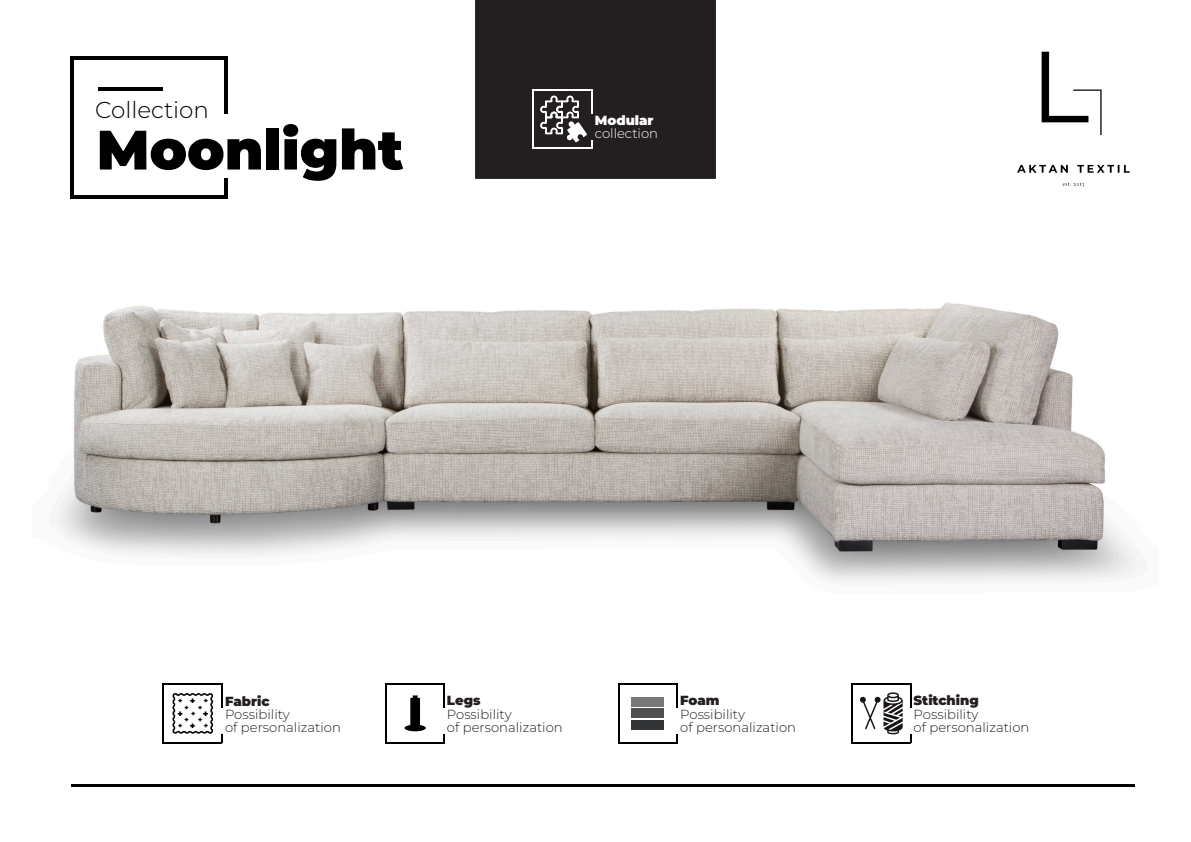
<style>
.page{position:relative;width:1191px;height:842px;background:#fff}
.page>*{position:absolute;margin:0;border:0;box-sizing:border-box;transform-origin:0 0}
.t1{font:900 55.4px "Montserrat";color:#000001}
.t2{font:300 23px "Montserrat";color:#000001}
.t3{font:300 13.2px/13.2px "Montserrat";color:#231f20}
.t4{font:900 13.2px "Montserrat";color:#231f20}
.t5{font:300 13.2px "Montserrat";color:#fff}
.t6{font:900 13.2px "Montserrat";color:#fff}
.t7{font:900 9.2px "Montserrat";color:#000001}
.t8{font:900 7px "Montserrat";color:#000001}
</style>
<div class="page">
<hr style="left:71px;top:57px;width:155px;height:3px;background:#000001">
<hr style="left:71px;top:195px;width:155px;height:4px;background:#000001">
<hr style="left:71px;top:58px;width:3px;height:141px;background:#000001">
<hr style="left:224px;top:57px;width:4px;height:57px;background:#000001">
<hr style="left:224px;top:178px;width:4px;height:21px;background:#000001">
<hr style="left:98px;top:87px;width:65px;height:3px;background:#000001">
<div style="left:475px;top:0;width:240px;height:179px;background:#231f20;border:1px solid #231f20"></div>
<hr style="left:533px;top:89px;width:59px;height:1px;background:#fff">
<hr style="left:533px;top:148px;width:59px;height:1px;background:#fff">
<hr style="left:533px;top:90px;width:1px;height:59px;background:#fff">
<svg style="left:540px;top:90px;width:52px;height:58px"></svg>
<hr style="left:385px;top:683px;width:59px;height:2px;background:#000001">
<hr style="left:385px;top:742px;width:59px;height:1px;background:#000001">
<hr style="left:385px;top:684px;width:1px;height:59px;background:#000001">
<svg style="left:444px;top:683px;width:1px;height:25px"></svg>
<hr style="left:163px;top:683px;width:59px;height:2px;background:#000001">
<hr style="left:163px;top:742px;width:59px;height:1px;background:#000001">
<hr style="left:163px;top:684px;width:1px;height:59px;background:#000001">
<hr style="left:221px;top:683px;width:2px;height:25px;background:#000001">
<svg style="left:221px;top:735px;width:2px;height:8px"></svg>
<hr style="left:618px;top:683px;width:59px;height:2px;background:#000001">
<hr style="left:618px;top:742px;width:59px;height:1px;background:#000001">
<hr style="left:618px;top:684px;width:1px;height:59px;background:#000001">
<hr style="left:676px;top:683px;width:2px;height:25px;background:#000001">
<svg style="left:676px;top:735px;width:2px;height:8px"></svg>
<div style="left:404px;top:725px;width:22px;height:6px;background:#000001;border-radius:50%"></div>
<svg style="left:410px;top:695px;width:10px;height:30px"></svg>
<svg style="left:172px;top:693px;width:41px;height:41px"></svg>
<div style="left:632px;top:697px;width:32px;height:10px;background:#767879"></div>
<div style="left:632px;top:708px;width:32px;height:10px;background:#4f5051"></div>
<div style="left:632px;top:720px;width:32px;height:10px;background:#313335"></div>
<hr style="left:851px;top:683px;width:59px;height:2px;background:#000001">
<hr style="left:851px;top:742px;width:59px;height:1px;background:#000001">
<hr style="left:851px;top:684px;width:1px;height:59px;background:#000001">
<svg style="left:910px;top:683px;width:1px;height:25px"></svg>
<svg style="left:860px;top:692px;width:42px;height:42px"></svg>
<img style="left:56px;top:302px;width:1081px;height:280px">
<hr style="left:71px;top:784px;width:1063px;height:2px;background:#000001">
<img style="left:1017px;top:51px;width:113px;height:136px">
<h2 class="t2" style="left:95px;top:95px;width:115px">Collection</h2>
<h1 class="t1" style="left:97px;top:116px;width:308px">Moonlight</h1>
<p class="t6" style="left:595px;top:112px;width:60px">Modular</p>
<p class="t5" style="left:595px;top:125px;width:65px">collection</p>
<p class="t7" style="left:190px;top:695px;width:7px">+</p>
<p class="t7" style="left:190px;top:720px;width:7px">+</p>
<p class="t8" style="left:204px;top:696px;width:6px">+</p>
<p class="t8" style="left:178px;top:696px;width:6px">+</p>
<p class="t8" style="left:178px;top:721px;width:6px">+</p>
<p class="t8" style="left:204px;top:721px;width:6px">+</p>
<p class="t8" style="left:184px;top:703px;width:6px">+</p>
<p class="t8" style="left:198px;top:703px;width:6px">+</p>
<p class="t8" style="left:184px;top:715px;width:6px">+</p>
<p class="t8" style="left:198px;top:715px;width:6px">+</p>
<p class="t7" style="left:177px;top:708px;width:7px">+</p>
<p class="t7" style="left:203px;top:708px;width:7px">+</p>
<p class="t8" style="left:191px;top:709px;width:6px">+</p>
<p class="t4" style="left:225px;top:693px;width:46px">Fabric</p>
<p class="t3" style="left:225px;top:708px;width:117px">Possibility<br>of personalization</p>
<p class="t4" style="left:447px;top:693px;width:35px">Legs</p>
<p class="t3" style="left:447px;top:707px;width:117px">Possibility<br>of personalization</p>
<p class="t4" style="left:680px;top:693px;width:41px">Foam</p>
<p class="t3" style="left:680px;top:707px;width:117px">Possibility<br>of personalization</p>
<p class="t4" style="left:913px;top:693px;width:67px">Stitching</p>
<p class="t3" style="left:913px;top:707px;width:117px">Possibility<br>of personalization</p>
</div>
